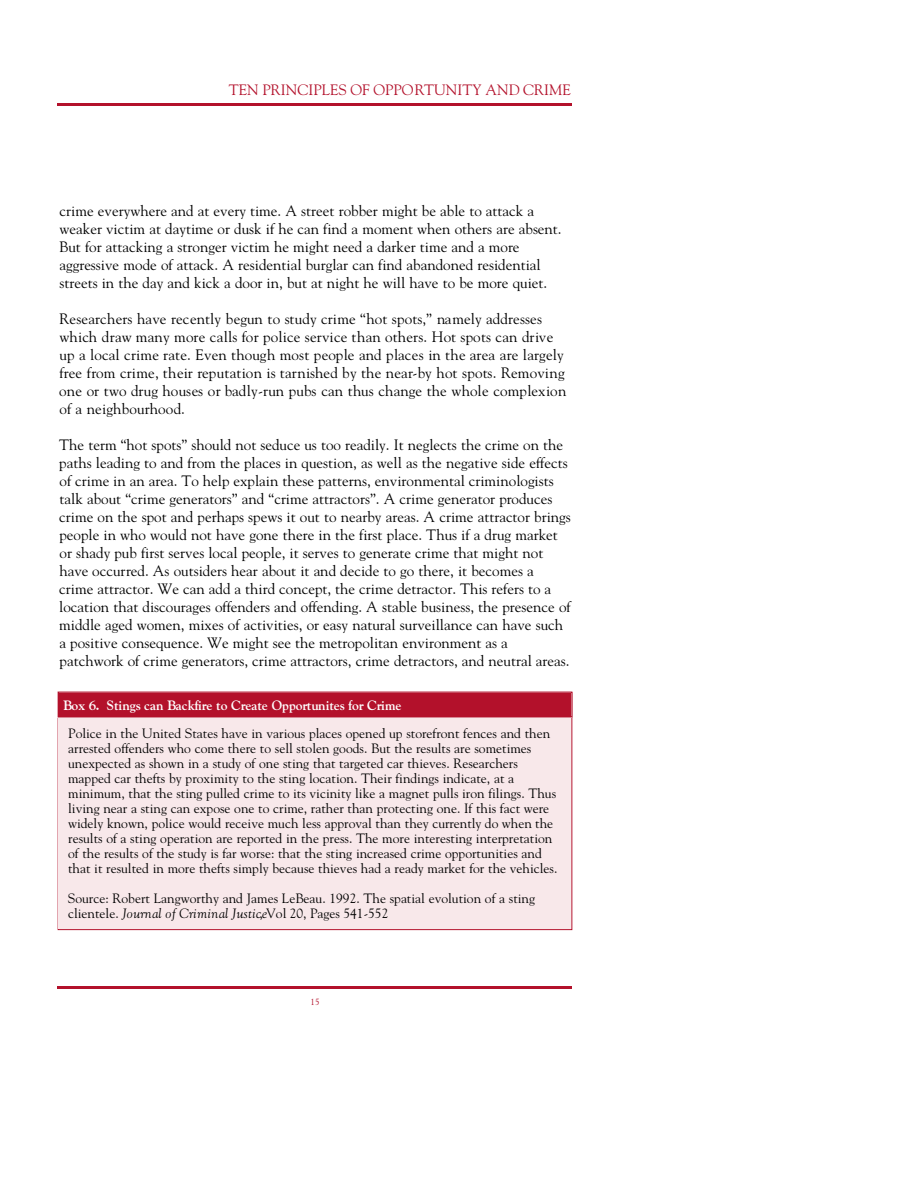
<style>
.page{position:relative;width:918px;height:1188px;background:#fff}
.page>*{position:absolute;margin:0;border:0;box-sizing:border-box;transform-origin:0 0}
.t1{font:15px/18px "Goudy";color:#000}
.t2{font:15px "Goudy";color:#b3112b}
.t3{font:13.5px/15px "Goudy";color:#000}
.t4{font:700 13.5px "Goudy";color:#fff}
.t5{font:9px "Goudy";color:#b3112b}
.s1{font-style:italic}
</style>
<div class="page">
<hr style="left:58px;top:104px;width:514px;height:2px;background:#b3112b">
<hr style="left:58px;top:986px;width:514px;height:3px;background:#b3112b">
<div style="left:58px;top:693px;width:514px;height:236px;background:#f8e8ea"></div>
<div style="left:58px;top:692px;width:514px;height:25px;border:1px solid #b3112b"></div>
<div style="left:58px;top:693px;width:514px;height:24px;background:#b3112b"></div>
<p class="t2" style="left:229px;top:84px;width:343px">TEN PRINCIPLES OF OPPORTUNITY AND CRIME</p>
<p class="t1" style="left:59px;top:203px;width:504px">crime everywhere and at every time. A street robber might be able to attack a weaker victim at daytime or dusk if he can find a moment when others are absent.<br>But for attacking a stronger victim he might need a darker time and a more aggressive mode of attack. A residential burglar can find abandoned residential streets in the day and kick a door in, but at night he will have to be more quiet.</p>
<p class="t1" style="left:59px;top:311px;width:509px">R e s e a rchers have recently begun to study crime “hot spots,” namely addre s s e s which draw many more calls for police service than others. Hot spots can drive up a local crime rate. Even though most people and places in the area are larg e l y f ree from crime, their reputation is tarnished by the near-by hot spots. Removing one or two drug houses or badly-run pubs can thus change the whole complexion of a neighbourh o od.</p>
<p class="t1" style="left:59px;top:437px;width:513px">The term “hot spots” should not seduce us too readily. It neglects the crime on the paths leading to and from the places in question, as well as the negative side effects of crime in an area. To help explain these patterns, environmental criminologists talk about “crime generators” and “crime attractors”. A crime generator produces crime on the spot and perhaps spews it out to nearby areas. A crime attractor brings people in who would not have gone there in the first place. Thus if a drug market or shady pub first serves local people, it serves to generate crime that might not have occurred. As outsiders hear about it and decide to go there, it becomes a crime attractor. We can add a third concept, the crime detractor. This refers to a location that discourages offenders and offending. A stable business, the presence of middle aged women, mixes of activities, or easy natural surveillance can have such a positive consequence. We might see the metropolitan environment as a patchwork of crime generators, crime attractors, crime detractors, and neutral areas.</p>
<p class="t4" style="left:63px;top:700px;width:340px">Box 6. Stings can Backfire to Create Opportunites for Crime</p>
<p class="t3" style="left:68px;top:726px;width:491px">Police in the United States have in various places opened up storefront fences and then arrested offenders who come there to sell stolen goods. But the results are sometimes unexpected as shown in a study of one sting that targeted car thieves. Researchers mapped car thefts by proximity to the sting location. Their findings indicate, at a minimum, that the sting pulled crime to its vicinity like a magnet pulls iron filings. Thus living near a sting can expose one to crime, rather than protecting one. If this fact were widely known, police would receive much less approval than they currently do when the results of a sting operation are reported in the press. The more interesting interpretation of the results of the study is far worse: that the sting increased crime opportunities and that it resulted in more thefts simply because thieves had a ready market for the vehicles.</p>
<p class="t3" style="left:68px;top:891px;width:469px">Source: Robert Langworthy and James LeBeau. 1992. The spatial evolution of a sting clientele. <span class="s1">Journal of Criminal Justice</span>, Vol 20, Pages 541-552</p>
<p class="t5" style="left:311px;top:999px;width:10px">15</p>
</div>
